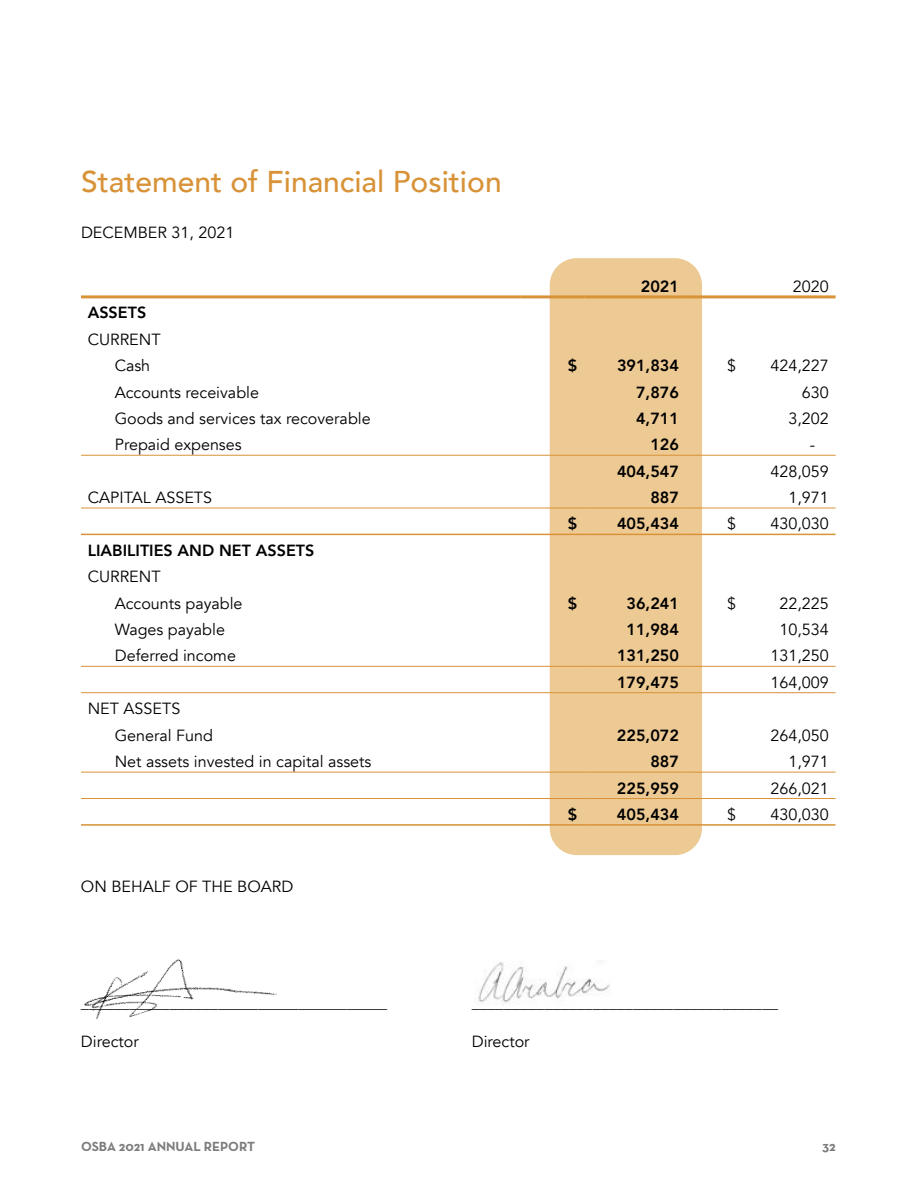
<style>
.page{position:relative;width:918px;height:1188px;background:#fff}
.page>*{position:absolute;margin:0;border:0;box-sizing:border-box;transform-origin:0 0}
.t1{font:500 30px "Avenir";color:#d89237}
.t2{font:16.2px/26.4px "Avenir";color:#000}
.t3{font:800 16.2px "Avenir";color:#000}
.t4{font:700 13.5px "Neutra Text";color:#7c7c7c}
</style>
<div class="page">
<img style="left:84px;top:959px;width:193px;height:59px">
<div style="left:550px;top:258px;width:152px;height:597px;background:#edc993;border-radius:27px"></div>
<hr style="left:81px;top:295px;width:440px;height:3px;background:#d89237">
<hr style="left:521px;top:295px;width:63px;height:3px;background:#d89237">
<hr style="left:584px;top:295px;width:102px;height:3px;background:#d89237">
<hr style="left:686px;top:295px;width:57px;height:3px;background:#d89237">
<hr style="left:743px;top:295px;width:93px;height:3px;background:#d89237">
<hr style="left:81px;top:824px;width:440px;height:2px;background:#d89237">
<hr style="left:521px;top:824px;width:63px;height:2px;background:#d89237">
<hr style="left:584px;top:824px;width:102px;height:2px;background:#d89237">
<hr style="left:686px;top:824px;width:57px;height:2px;background:#d89237">
<hr style="left:743px;top:824px;width:93px;height:2px;background:#d89237">
<hr style="left:81px;top:508px;width:440px;height:1px;background:#d89237">
<hr style="left:521px;top:508px;width:63px;height:1px;background:#d89237">
<hr style="left:584px;top:508px;width:102px;height:1px;background:#d89237">
<hr style="left:686px;top:508px;width:57px;height:1px;background:#d89237">
<hr style="left:743px;top:508px;width:93px;height:1px;background:#d89237">
<hr style="left:81px;top:455px;width:440px;height:1px;background:#d89237">
<hr style="left:521px;top:455px;width:63px;height:1px;background:#d89237">
<hr style="left:584px;top:455px;width:102px;height:1px;background:#d89237">
<hr style="left:686px;top:455px;width:57px;height:1px;background:#d89237">
<hr style="left:81px;top:692px;width:440px;height:1px;background:#d89237">
<hr style="left:521px;top:692px;width:63px;height:1px;background:#d89237">
<hr style="left:584px;top:692px;width:102px;height:1px;background:#d89237">
<hr style="left:686px;top:692px;width:57px;height:1px;background:#d89237">
<hr style="left:743px;top:692px;width:93px;height:1px;background:#d89237">
<hr style="left:81px;top:772px;width:440px;height:1px;background:#d89237">
<hr style="left:521px;top:772px;width:63px;height:1px;background:#d89237">
<hr style="left:584px;top:772px;width:102px;height:1px;background:#d89237">
<hr style="left:686px;top:772px;width:57px;height:1px;background:#d89237">
<hr style="left:743px;top:772px;width:93px;height:1px;background:#d89237">
<hr style="left:81px;top:798px;width:440px;height:1px;background:#d89237">
<hr style="left:521px;top:798px;width:63px;height:1px;background:#d89237">
<hr style="left:584px;top:798px;width:102px;height:1px;background:#d89237">
<hr style="left:686px;top:798px;width:57px;height:1px;background:#d89237">
<hr style="left:743px;top:798px;width:93px;height:1px;background:#d89237">
<hr style="left:81px;top:534px;width:440px;height:1px;background:#d89237">
<hr style="left:521px;top:534px;width:63px;height:1px;background:#d89237">
<hr style="left:584px;top:534px;width:102px;height:1px;background:#d89237">
<hr style="left:686px;top:534px;width:57px;height:1px;background:#d89237">
<hr style="left:743px;top:534px;width:93px;height:1px;background:#d89237">
<hr style="left:81px;top:666px;width:440px;height:1px;background:#d89237">
<hr style="left:521px;top:666px;width:63px;height:1px;background:#d89237">
<hr style="left:584px;top:666px;width:102px;height:1px;background:#d89237">
<hr style="left:686px;top:666px;width:57px;height:1px;background:#d89237">
<hr style="left:743px;top:666px;width:93px;height:1px;background:#d89237">
<hr style="left:743px;top:455px;width:93px;height:1px;background:#d89237">
<img style="left:478px;top:962px;width:132px;height:41px">
<h1 class="t1" style="left:81px;top:156px;width:422px">Statement of Financial Position</h1>
<p class="t2" style="left:81px;top:219px;width:155px">DECEMBER 31, 2021</p>
<p class="t3" style="left:88px;top:300px;width:60px">ASSETS</p>
<p class="t2" style="left:115px;top:326px;width:47px;text-indent:-27px">CURRENT<br>Cash</p>
<p class="t3" style="left:641px;top:274px;width:40px">2021</p>
<p class="t2" style="left:793px;top:274px;width:37px">2020</p>
<p class="t3" style="left:568px;top:353px;width:11px">$</p>
<p class="t3" style="left:617px;top:353px;width:64px">391,834</p>
<p class="t2" style="left:727px;top:353px;width:10px">$</p>
<p class="t2" style="left:771px;top:353px;width:60px">424,227</p>
<p class="t2" style="left:115px;top:379px;width:146px">Accounts receivable</p>
<p class="t3" style="left:636px;top:379px;width:44px">7,876</p>
<p class="t2" style="left:802px;top:379px;width:28px">630</p>
<p class="t2" style="left:115px;top:405px;width:257px">Goods and services tax recoverable</p>
<p class="t3" style="left:636px;top:406px;width:44px">4,711</p>
<p class="t2" style="left:788px;top:405px;width:42px">3,202</p>
<p class="t2" style="left:115px;top:432px;width:128px">Prepaid expenses</p>
<p class="t3" style="left:650px;top:432px;width:30px">126</p>
<p class="t2" style="left:810px;top:432px;width:7px">-</p>
<p class="t3" style="left:617px;top:458px;width:64px">404,547</p>
<p class="t2" style="left:771px;top:458px;width:60px">428,059</p>
<p class="t2" style="left:88px;top:485px;width:126px">CAPITAL ASSETS</p>
<p class="t3" style="left:650px;top:485px;width:30px">887</p>
<p class="t2" style="left:788px;top:485px;width:42px">1,971</p>
<p class="t3" style="left:568px;top:511px;width:11px">$</p>
<p class="t3" style="left:617px;top:511px;width:64px">405,434</p>
<p class="t2" style="left:727px;top:511px;width:10px">$</p>
<p class="t2" style="left:771px;top:511px;width:60px">430,030</p>
<p class="t3" style="left:88px;top:538px;width:228px">LIABILITIES AND NET ASSETS</p>
<p class="t2" style="left:115px;top:564px;width:129px;text-indent:-27px">CURRENT<br>Accounts payable</p>
<p class="t3" style="left:568px;top:590px;width:11px">$</p>
<p class="t3" style="left:627px;top:590px;width:54px">36,241</p>
<p class="t2" style="left:727px;top:590px;width:10px">$</p>
<p class="t2" style="left:780px;top:590px;width:51px">22,225</p>
<p class="t2" style="left:115px;top:617px;width:112px">Wages payable</p>
<p class="t3" style="left:627px;top:617px;width:54px">11,984</p>
<p class="t2" style="left:780px;top:617px;width:51px">10,534</p>
<p class="t2" style="left:115px;top:643px;width:123px">Deferred income</p>
<p class="t3" style="left:617px;top:643px;width:64px">131,250</p>
<p class="t2" style="left:771px;top:643px;width:60px">131,250</p>
<p class="t3" style="left:617px;top:670px;width:64px">179,475</p>
<p class="t2" style="left:771px;top:669px;width:60px">164,009</p>
<p class="t2" style="left:115px;top:696px;width:100px;text-indent:-27px">NET ASSETS<br>General Fund</p>
<p class="t3" style="left:617px;top:722px;width:64px">225,072</p>
<p class="t2" style="left:771px;top:722px;width:60px">264,050</p>
<p class="t2" style="left:115px;top:749px;width:258px">Net assets invested in capital assets</p>
<p class="t3" style="left:650px;top:749px;width:30px">887</p>
<p class="t2" style="left:788px;top:749px;width:42px">1,971</p>
<p class="t3" style="left:617px;top:775px;width:64px">225,959</p>
<p class="t2" style="left:771px;top:775px;width:60px">266,021</p>
<p class="t3" style="left:568px;top:802px;width:11px">$</p>
<p class="t3" style="left:617px;top:802px;width:64px">405,434</p>
<p class="t2" style="left:727px;top:801px;width:10px">$</p>
<p class="t2" style="left:771px;top:801px;width:60px">430,030</p>
<p class="t2" style="left:81px;top:874px;width:214px">ON BEHALF OF THE BOARD</p>
<p class="t2" style="left:81px;top:990px;width:308px">______________________________________</p>
<p class="t2" style="left:81px;top:1029px;width:59px">Director</p>
<p class="t2" style="left:472px;top:990px;width:308px">______________________________________</p>
<p class="t2" style="left:472px;top:1029px;width:59px">Director</p>
<p class="t4" style="left:81px;top:1138px;width:176px">OSBA 2021 ANNUAL REPORT</p>
<p class="t4" style="left:822px;top:1138px;width:15px">32</p>
</div>
